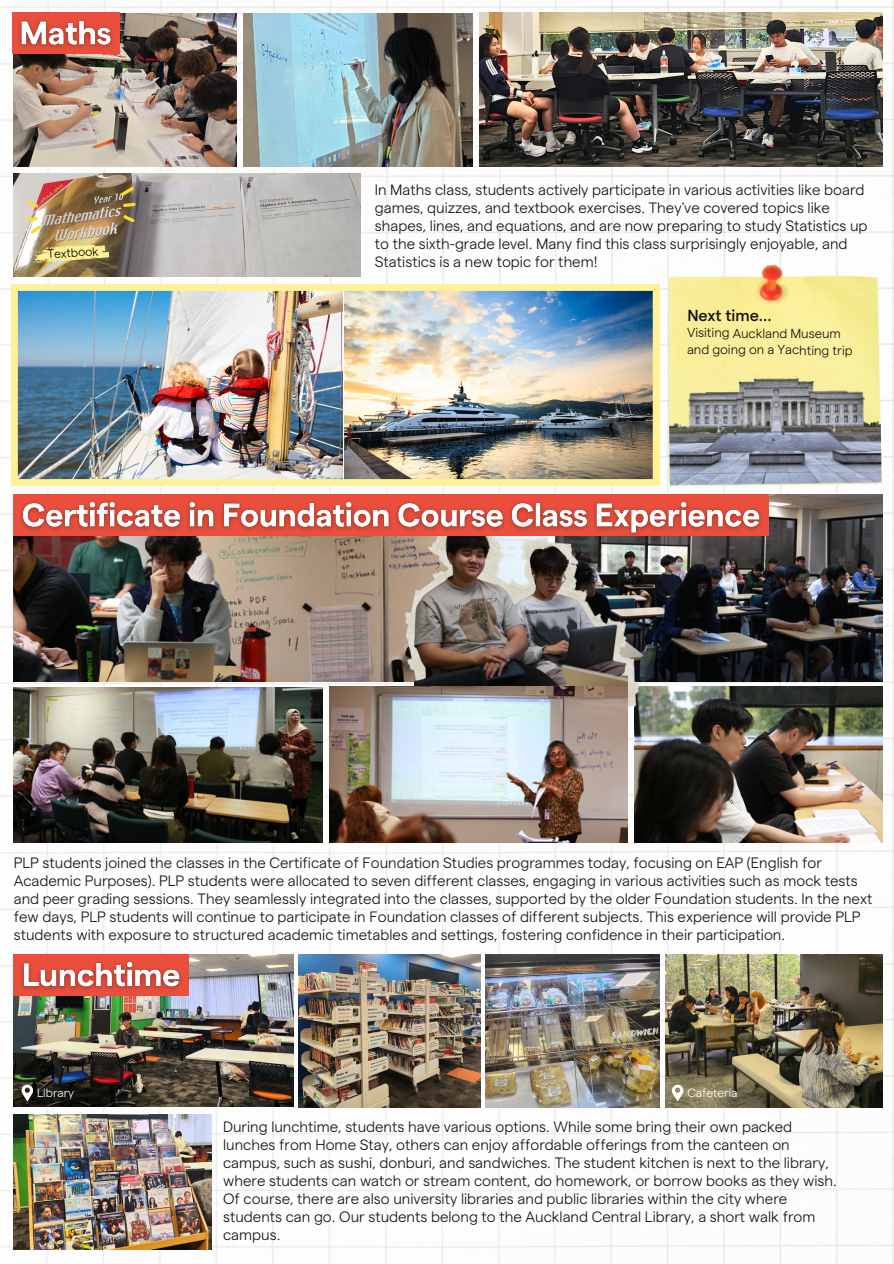
<style>
.page{position:relative;width:894px;height:1264px;background:#fff}
.page>*{position:absolute;margin:0;border:0;box-sizing:border-box;transform-origin:0 0}
.t1{font:500 16.05px "Matter";letter-spacing:-.01em;color:#17110e}
.t2{font:300 15px/18px "Matter";color:#17110e}
.t3{font:300 13.05px/16.6px "Matter";letter-spacing:-.01em;color:#17110e}
.t4{font:300 12px "Matter";color:#fff}
.t5{font:300 12px "Matter";color:#000}
</style>
<div class="page">
<img style="left:0;top:0;width:893px;height:1263px">
<img style="left:11px;top:284px;width:635px;height:201px">
<img style="left:634px;top:686px;width:248px;height:156px">
<img style="left:479px;top:13px;width:403px;height:154px">
<img style="left:13px;top:173px;width:347px;height:104px">
<img style="left:243px;top:13px;width:229px;height:153px">
<img style="left:13px;top:13px;width:223px;height:153px">
<svg style="left:27px;top:199px;width:12px;height:10px"></svg>
<svg style="left:27px;top:216px;width:15px;height:18px"></svg>
<svg style="left:119px;top:186px;width:16px;height:10px"></svg>
<svg style="left:122px;top:202px;width:14px;height:21px"></svg>
<img style="left:13px;top:687px;width:310px;height:155px">
<img style="left:284px;top:543px;width:130px;height:138px">
<img style="left:14px;top:543px;width:270px;height:138px">
<img style="left:627px;top:507px;width:254px;height:174px">
<svg style="left:642px;top:1107px;width:12px;height:2px"></svg>
<svg style="left:29px;top:243px;width:81px;height:20px;background:#d2c27f"></svg>
<img style="left:406px;top:558px;width:8px;height:20px">
<img style="left:398px;top:578px;width:16px;height:72px">
<img style="left:403px;top:619px;width:11px;height:65px">
<img style="left:627px;top:608px;width:5px;height:39px">
<img style="left:627px;top:647px;width:15px;height:66px">
<img style="left:414px;top:543px;width:213px;height:143px">
<img style="left:329px;top:686px;width:298px;height:156px">
<img style="left:13px;top:13px;width:107px;height:42px">
<img style="left:14px;top:494px;width:754px;height:49px">
<img style="left:485px;top:954px;width:174px;height:153px">
<img style="left:14px;top:954px;width:279px;height:152px">
<img style="left:665px;top:954px;width:217px;height:153px">
<img style="left:299px;top:954px;width:181px;height:153px">
<img style="left:14px;top:1114px;width:198px;height:135px">
<img style="left:14px;top:954px;width:175px;height:43px">
<svg style="left:671px;top:1084px;width:12px;height:17px"></svg>
<svg style="left:22px;top:1084px;width:11px;height:17px"></svg>
<img style="left:646px;top:253px;width:247px;height:254px">
<img style="left:668px;top:374px;width:213px;height:111px">
<p class="t5" style="left:47px;top:246px;width:52px;rotate:-3deg">Textbook</p>
<p class="t2" style="left:375px;top:180px;width:494px">In Maths class, students actively participate in various activities like board games, quizzes, and textbook exercises. They've covered topics like shapes, lines, and equations, and are now preparing to study Statistics up to the sixth-grade level. Many find this class surprisingly enjoyable, and Statistics is a new topic for them!</p>
<p class="t1" style="left:687px;top:305px;width:86px">Next time...</p>
<p class="t3" style="left:686px;top:324px;width:167px">Visiting Auckland Museum and going on a Yachting trip</p>
<p class="t2" style="left:14px;top:852px;width:859px">PLP students joined the classes in the Certificate of Foundation Studies programmes today, focusing on EAP (English for Academic Purposes). PLP students were allocated to seven different classes, engaging in various activities such as mock tests and peer grading sessions. They seamlessly integrated into the classes, supported by the older Foundation students. In the next few days, PLP students will continue to participate in Foundation classes of different subjects. This experience will provide PLP students with exposure to structured academic timetables and settings, fostering confidence in their participation.</p>
<p class="t4" style="left:37px;top:1084px;width:38px">Library</p>
<p class="t4" style="left:687px;top:1084px;width:52px">Cafeteria</p>
<h2 class="t2" style="left:223px;top:1116px;width:615px">During lunchtime, students have various options. While some bring their own packed lunches from Home Stay, others can enjoy affordable offerings from the canteen on campus, such as sushi, donburi, and sandwiches. The student kitchen is next to the library, where students can watch or stream content, do homework, or borrow books as they wish.<br>Of course, there are also university libraries and public libraries within the city where students can go. Our students belong to the Auckland Central Library, a short walk from campus.</h2>
</div>
